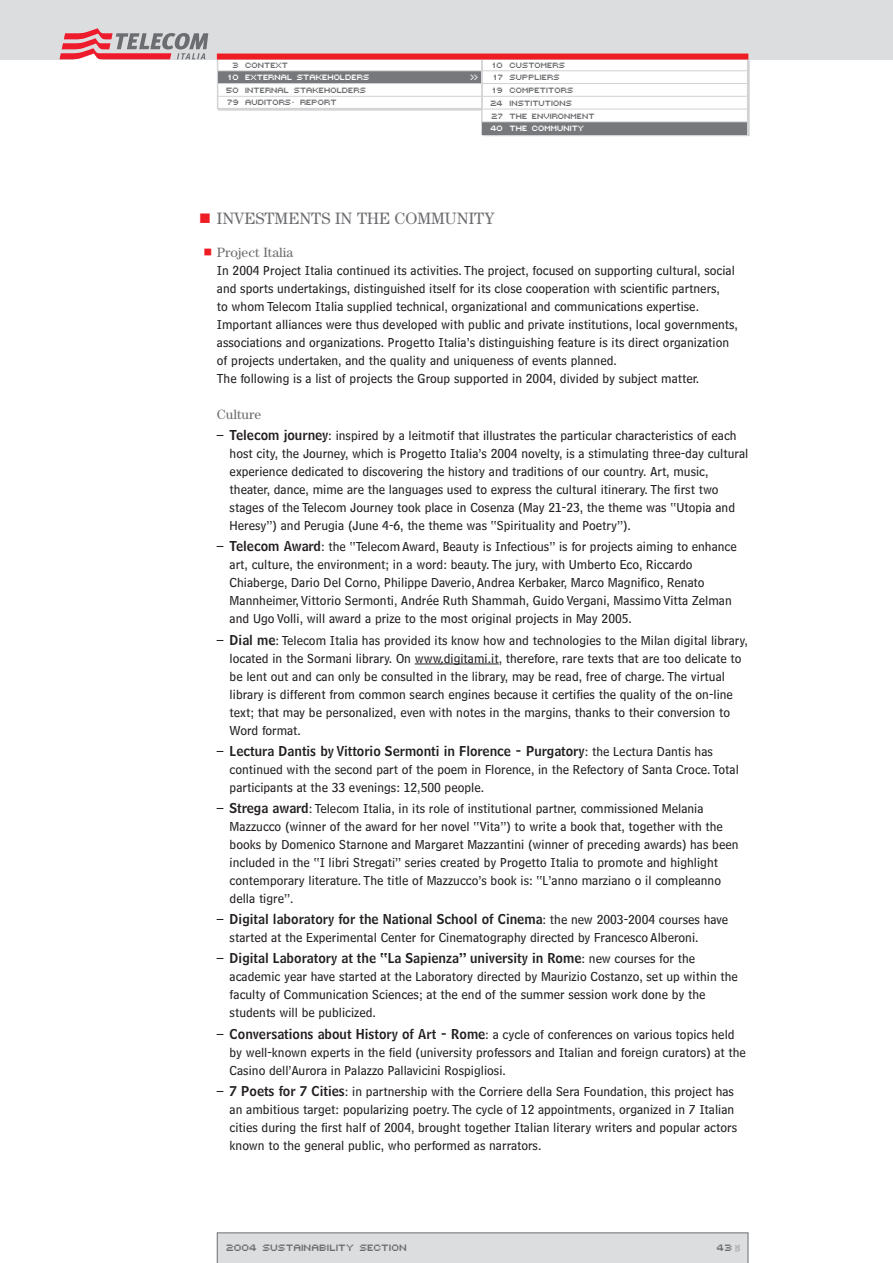
<style>
.page{position:relative;width:893px;height:1263px;background:#fff}
.page>*{position:absolute;margin:0;border:0;box-sizing:border-box;transform-origin:0 0}
.t1{font:16.5px "Century";color:#6c6d70}
.t2{font:13.5px/18px "Bell Centennial Sub Caption";color:#231f20}
.t3{font:13.5px "Bell Centennial Name And Number";color:#231f20}
.t4{font:13.5px "Century";color:#6c6d70}
.t5{font:9px "MINI7 Tight";color:#6c6d70}
.t6{font:7.5px/12.5px "MINI7 Tight";letter-spacing:-.015em;color:#6c6d70}
.t7{font:7.5px "MINI7 Tight";letter-spacing:-.015em;color:#fff}
.s1{font-family:"Bell Centennial Name And Number"}
.s2{font-family:"Bell Centennial Sub Caption"}
</style>
<div class="page">
<svg style="left:415px;top:664px;width:25px;height:1px"></svg>
<hr style="left:440px;top:664px;width:59px;height:1px;background:#231f20">
<svg style="left:217px;top:1232px;width:531px;height:31px;background:#d8d9db"></svg>
<div style="left:482px;top:59px;width:268px;height:77px;border:2px solid #d1d2d4"></div>
<div style="left:218px;top:59px;width:266px;height:52px;border:2px solid #d1d2d4"></div>
<div style="left:482px;top:59px;width:266px;height:75px;background:#fff"></div>
<div style="left:481px;top:58px;width:267px;height:77px;border:2px solid #d1d2d4"></div>
<div style="left:483px;top:122px;width:264px;height:13px;background:#76787b"></div>
<div style="left:218px;top:59px;width:264px;height:50px;background:#fff"></div>
<div style="left:217px;top:58px;width:266px;height:51px;border:2px solid #d1d2d4"></div>
<div style="left:218px;top:71px;width:263px;height:13px;background:#76787b"></div>
<div style="left:0;top:0;width:893px;height:60px;background:#dcdddf"></div>
<div style="left:217px;top:54px;width:531px;height:6px;background:#ee1d23"></div>
<hr style="left:217px;top:70px;width:266px;height:1px;background:#d1d2d4">
<hr style="left:481px;top:70px;width:266px;height:1px;background:#d1d2d4">
<hr style="left:481px;top:83px;width:266px;height:1px;background:#d1d2d4">
<hr style="left:481px;top:96px;width:266px;height:1px;background:#d1d2d4">
<hr style="left:481px;top:109px;width:266px;height:1px;background:#d1d2d4">
<hr style="left:481px;top:121px;width:266px;height:1px;background:#d1d2d4">
<hr style="left:217px;top:83px;width:266px;height:1px;background:#d1d2d4">
<hr style="left:217px;top:96px;width:266px;height:1px;background:#d1d2d4">
<svg style="left:60px;top:28px;width:148px;height:32px"></svg>
<p class="t6" style="left:232px;top:59px;width:57px">3 CONTEXT</p>
<p class="t7" style="left:228px;top:73px;width:143px">10 EXTERNAL STAKEHOLDERS</p>
<p class="t7" style="left:470px;top:73px;width:9px">&gt;&gt;</p>
<p class="t6" style="left:225px;top:84px;width:142px">50 INTERNAL STAKEHOLDERS<br>79 AUDITORS’ REPORT</p>
<p class="t6" style="left:492px;top:59px;width:74px">10 CUSTOMERS</p>
<p class="t6" style="left:493px;top:72px;width:68px">17 SUPPLIERS</p>
<p class="t6" style="left:492px;top:84px;width:83px">19 COMPETITORS</p>
<p class="t6" style="left:490px;top:97px;width:83px">24 INSTITUTIONS</p>
<p class="t6" style="left:491px;top:110px;width:105px">27 THE ENVIRONMENT</p>
<p class="t7" style="left:490px;top:124px;width:96px">40 THE COMMUNITY</p>
<p class="t1" style="left:217px;top:213px;width:279px">INVESTMENTS IN THE COMMUNITY</p>
<p class="t4" style="left:217px;top:248px;width:78px">Project Italia</p>
<p class="t2" style="left:217px;top:263px;width:523px">In 2004 Project Italia continued its activities. The project, focused on supporting cultural, social and sports undertakings, distinguished itself for its close cooperation with scientific partners,<br>to whom Telecom Italia supplied technical, organizational and communications expertise.<br>Important alliances were thus developed with public and private institutions, local governments, associations and organizations. Progetto Italia’s distinguishing feature is its direct organization of projects undertaken, and the quality and uniqueness of events planned.<br>The following is a list of projects the Group supported in 2004, divided by subject matter.</p>
<p class="t4" style="left:217px;top:410px;width:46px">Culture</p>
<p class="t2" style="left:230px;top:428px;width:520px;text-indent:-13px">– <span class="s1">Telecom journey</span>: inspired by a leitmotif that illustrates the particular characteristics of each host city, the Journey, which is Progetto Italia’s 2004 novelty, is a stimulating three-day cultural experience dedicated to discovering the history and traditions of our country. Art, music, theater, dance, mime are the languages used to express the cultural itinerary. The first two stages of the Telecom Journey took place in Cosenza (May 21-23, the theme was “Utopia and Heresy”) and Perugia (June 4-6, the theme was “Spirituality and Poetry”).</p>
<p class="t2" style="left:230px;top:539px;width:509px;text-indent:-13px">– <span class="s1">Telecom Award</span>: the “Telecom Award, Beauty is Infectious” is for projects aiming to enhance art, culture, the environment; in a word: beauty. The jury, with Umberto Eco, Riccardo Chiaberge, Dario Del Corno, Philippe Daverio, Andrea Kerbaker, Marco Magnifico, Renato Mannheimer, Vittorio Sermonti, Andrée Ruth Shammah, Guido Vergani, Massimo Vitta Zelman and Ugo Volli, will award a prize to the most original projects in May 2005.</p>
<p class="t2" style="left:230px;top:632px;width:520px;text-indent:-13px">– <span class="s1">Dial me</span>: Telecom Italia has provided its know how and technologies to the Milan digital library, located in the Sormani library. On www.digitami.it, therefore, rare texts that are too delicate to be lent out and can only be consulted in the library, may be read, free of charge. The virtual library is different from common search engines because it certifies the quality of the on-line text; that may be personalized, even with notes in the margins, thanks to their conversion to Word format.</p>
<p class="t3" style="left:217px;top:746px;width:498px"><span class="s2">–</span> Lectura Dantis by Vittorio Sermonti in Florence - Purgatory<span class="s2">: the Lectura Dantis has</span></p>
<p class="t2" style="left:230px;top:762px;width:511px">continued with the second part of the poem in Florence, in the Refectory of Santa Croce. Total participants at the 33 evenings: 12,500 people.</p>
<p class="t2" style="left:230px;top:801px;width:510px;text-indent:-13px">– <span class="s1">Strega award</span>: Telecom Italia, in its role of institutional partner, commissioned Melania Mazzucco (winner of the award for her novel “Vita”) to write a book that, together with the books by Domenico Starnone and Margaret Mazzantini (winner of preceding awards) has been included in the “I libri Stregati” series created by Progetto Italia to promote and highlight contemporary literature. The title of Mazzucco’s book is: “L’anno marziano o il compleanno della tigre”.</p>
<p class="t3" style="left:217px;top:914px;width:513px"><span class="s2">–</span> Digital laboratory for the National School of Cinema<span class="s2">: the new 2003-2004 courses have</span></p>
<p class="t2" style="left:230px;top:930px;width:470px">started at the Experimental Center for Cinematography directed by Francesco Alberoni.</p>
<p class="t3" style="left:217px;top:953px;width:480px"><span class="s2">–</span> Digital Laboratory at the “La Sapienza” university in Rome<span class="s2">: new courses for the</span></p>
<p class="t2" style="left:230px;top:969px;width:510px">academic year have started at the Laboratory directed by Maurizio Costanzo, set up within the faculty of Communication Sciences; at the end of the summer session work done by the students will be publicized.</p>
<p class="t2" style="left:230px;top:1026px;width:518px;text-indent:-13px">– <span class="s1">Conversations about History of Art - Rome</span>: a cycle of conferences on various topics held by well-known experts in the field (university professors and Italian and foreign curators) at the<br>Casino dell’Aurora in Palazzo Pallavicini Rospigliosi.</p>
<p class="t2" style="left:230px;top:1084px;width:509px;text-indent:-13px">– <span class="s1">7 Poets for 7 Cities</span>: in partnership with the Corriere della Sera Foundation, this project has an ambitious target: popularizing poetry. The cycle of 12 appointments, organized in 7 Italian cities during the first half of 2004, brought together Italian literary writers and popular actors known to the general public, who performed as narrators.</p>
<p class="t5" style="left:225px;top:1243px;width:182px">2004 SUSTAINABILITY SECTION</p>
<p class="t5" style="left:716px;top:1243px;width:17px">43</p>
</div>
